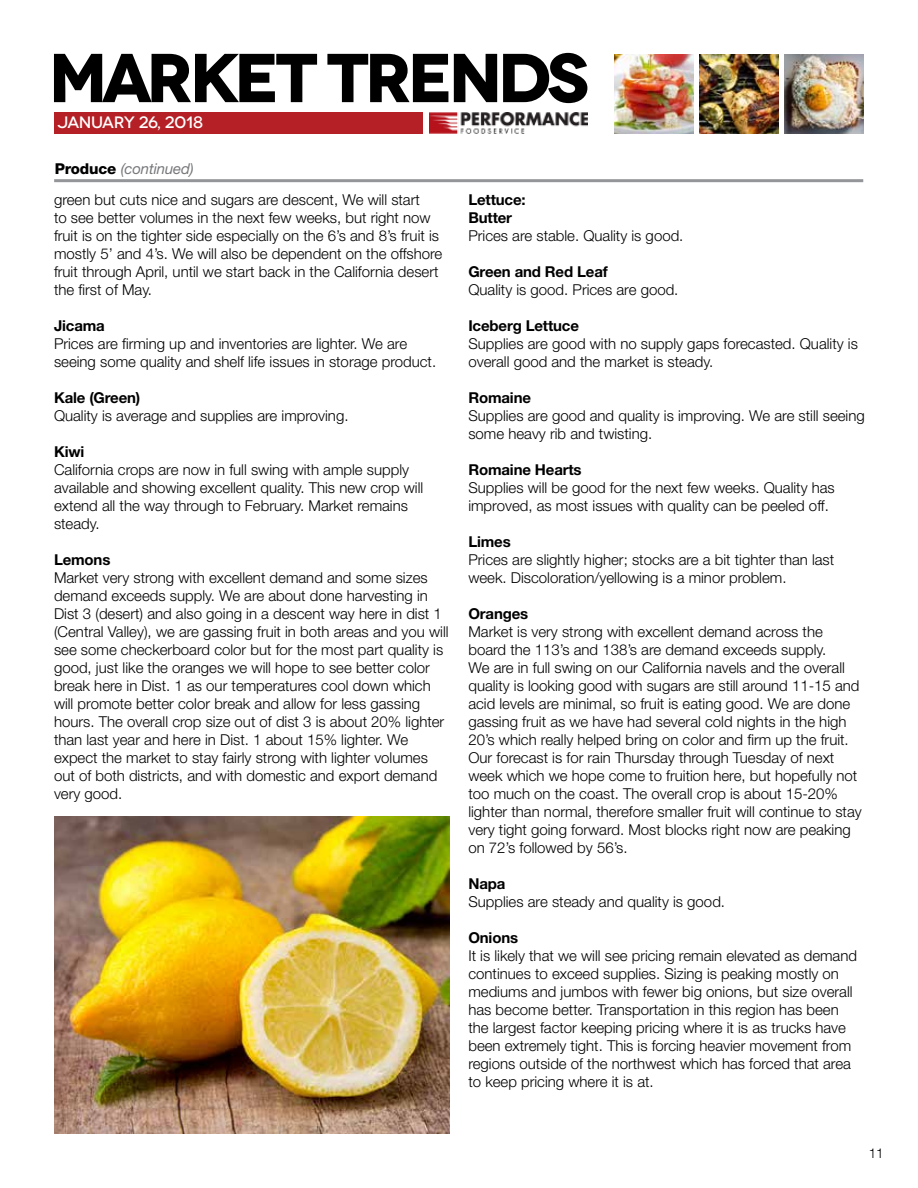
<style>
.page{position:relative;width:918px;height:1188px;background:#fff}
.page>*{position:absolute;margin:0;border:0;box-sizing:border-box;transform-origin:0 0}
.t1{font:700 69px "Novecentowide";letter-spacing:-.07em;color:#000}
.t2{font:500 16.5px "Novecentowide";letter-spacing:-.025em;color:#fff}
.t3{font:300 15px/18px "Helvetica Neue";color:#000}
.t4{font:700 15px/18px "Helvetica Neue";letter-spacing:-.01em;color:#000}
.t5{font:300 13.5px "Helvetica Neue";color:#000}
.s1{font-weight:800}
.s2{font-weight:400;font-style:italic;color:#77787b}
</style>
<div class="page">
<div style="left:55px;top:112px;width:368px;height:21px;background:#b42025"></div>
<img style="left:430px;top:112px;width:158px;height:21px">
<img style="left:614px;top:54px;width:80px;height:79px">
<img style="left:785px;top:54px;width:79px;height:79px">
<img style="left:699px;top:54px;width:80px;height:79px">
<hr style="left:54px;top:179px;width:809px;height:3px;background:#939598">
<img style="left:54px;top:816px;width:396px;height:318px">
<h1 class="t1" style="left:49px;top:35px;width:542px">MARKET TRENDS</h1>
<p class="t2" style="left:58px;top:113px;width:147px">JANUARY 26, 2018</p>
<p class="t3" style="left:54px;top:153px;width:367px;line-height:31px"><span class="s1">Produce</span> <span class="s2">(continued)<br></span>green but cuts nice and sugars are descent, We will start</p>
<p class="t3" style="left:54px;top:208px;width:390px">to see better volumes in the next few weeks, but right now fruit is on the tighter side especially on the 6’s and 8’s fruit is mostly 5’ and 4’s. We will also be dependent on the offshore fruit through April, until we start back in the California desert the first of May.</p>
<p class="t4" style="left:54px;top:316px;width:52px">Jicama</p>
<p class="t3" style="left:54px;top:334px;width:384px">Prices are firming up and inventories are lighter. We are seeing some quality and shelf life issues in storage product.</p>
<p class="t4" style="left:54px;top:388px;width:88px">Kale (Green)</p>
<p class="t3" style="left:54px;top:406px;width:296px">Quality is average and supplies are improving.</p>
<p class="t4" style="left:54px;top:442px;width:32px">Kiwi</p>
<p class="t3" style="left:54px;top:460px;width:371px">California crops are now in full swing with ample supply available and showing excellent quality. This new crop will extend all the way through to February. Market remains steady.</p>
<p class="t4" style="left:54px;top:550px;width:58px">Lemons</p>
<p class="t3" style="left:54px;top:568px;width:396px">Market very strong with excellent demand and some sizes demand exceeds supply. We are about done harvesting in Dist 3 (desert) and also going in a descent way here in dist 1 (Central Valley), we are gassing fruit in both areas and you will see some checkerboard color but for the most part quality is good, just like the oranges we will hope to see better color break here in Dist. 1 as our temperatures cool down which will promote better color break and allow for less gassing hours. The overall crop size out of dist 3 is about 20% lighter than last year and here in Dist. 1 about 15% lighter. We expect the market to stay fairly strong with lighter volumes out of both districts, and with domestic and export demand very good.</p>
<p class="t4" style="left:468px;top:190px;width:59px">Lettuce:<br>Butter</p>
<p class="t3" style="left:468px;top:226px;width:217px">Prices are stable. Quality is good.</p>
<p class="t4" style="left:468px;top:262px;width:141px">Green and Red Leaf</p>
<p class="t3" style="left:468px;top:280px;width:212px">Quality is good. Prices are good.</p>
<p class="t4" style="left:468px;top:316px;width:112px">Iceberg Lettuce</p>
<p class="t3" style="left:468px;top:334px;width:391px">Supplies are good with no supply gaps forecasted. Quality is overall good and the market is steady.</p>
<p class="t4" style="left:468px;top:388px;width:64px">Romaine</p>
<p class="t3" style="left:468px;top:406px;width:398px">Supplies are good and quality is improving. We are still seeing some heavy rib and twisting.</p>
<p class="t4" style="left:468px;top:460px;width:115px">Romaine Hearts</p>
<p class="t3" style="left:468px;top:478px;width:368px">Supplies will be good for the next few weeks. Quality has improved, as most issues with quality can be peeled off.</p>
<p class="t4" style="left:468px;top:532px;width:44px">Limes</p>
<p class="t3" style="left:468px;top:550px;width:367px">Prices are slightly higher; stocks are a bit tighter than last week. Discoloration/yellowing is a minor problem.</p>
<p class="t4" style="left:468px;top:604px;width:61px">Oranges</p>
<p class="t3" style="left:468px;top:622px;width:395px">Market is very strong with excellent demand across the board the 113’s and 138’s are demand exceeds supply.<br>We are in full swing on our California navels and the overall quality is looking good with sugars are still around 11-15 and acid levels are minimal, so fruit is eating good. We are done gassing fruit as we have had several cold nights in the high 20’s which really helped bring on color and firm up the fruit.<br>Our forecast is for rain Thursday through Tuesday of next week which we hope come to fruition here, but hopefully not too much on the coast. The overall crop is about 15-20% lighter than normal, therefore smaller fruit will continue to stay very tight going forward. Most blocks right now are peaking on 72’s followed by 56’s.</p>
<p class="t4" style="left:468px;top:874px;width:39px">Napa</p>
<p class="t3" style="left:468px;top:892px;width:258px">Supplies are steady and quality is good.</p>
<p class="t4" style="left:468px;top:928px;width:51px">Onions</p>
<p class="t3" style="left:468px;top:946px;width:390px">It is likely that we will see pricing remain elevated as demand continues to exceed supplies. Sizing is peaking mostly on mediums and jumbos with fewer big onions, but size overall has become better. Transportation in this region has been the largest factor keeping pricing where it is as trucks have been extremely tight. This is forcing heavier movement from regions outside of the northwest which has forced that area to keep pricing where it is at.</p>
<p class="t5" style="left:869px;top:1145px;width:17px">11</p>
</div>
